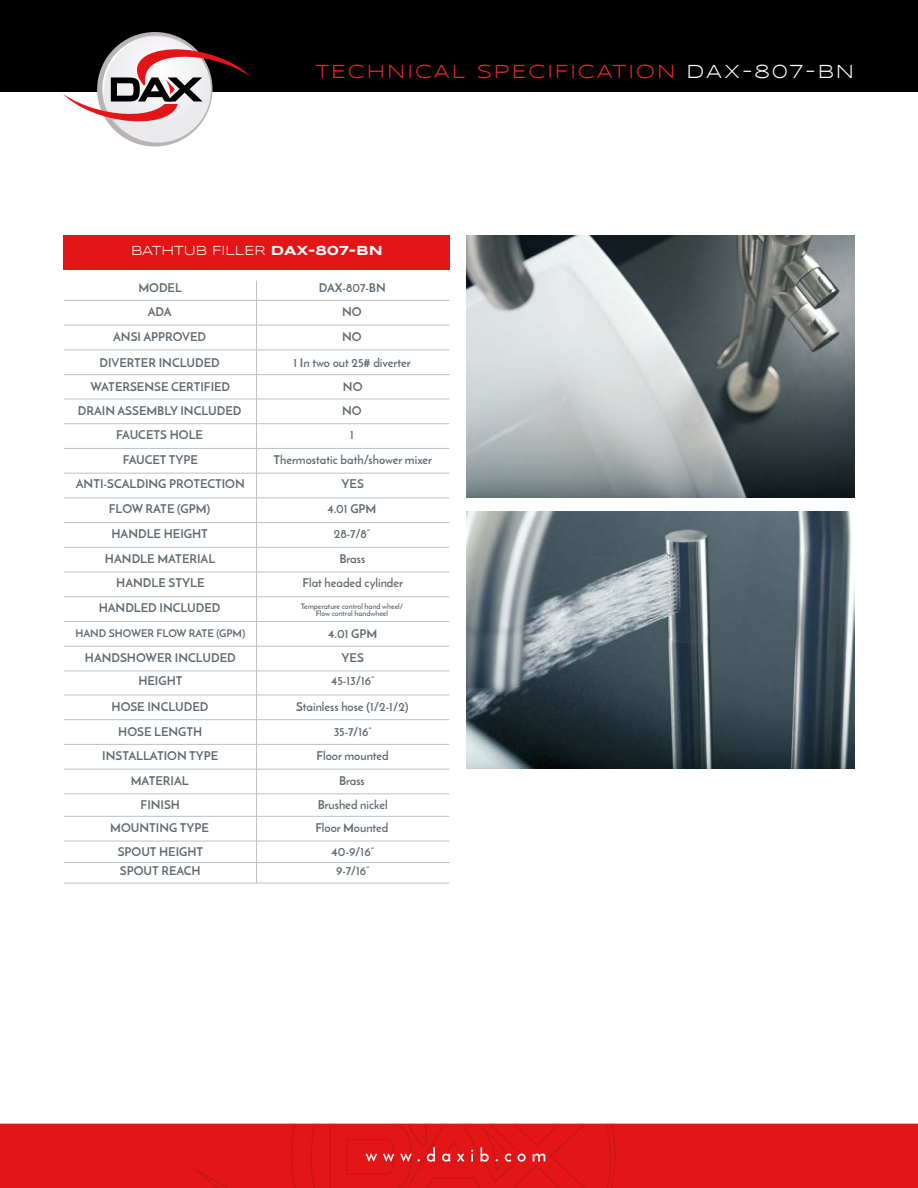
<style>
.page{position:relative;width:918px;height:1188px;background:#fff}
.page>*{position:absolute;margin:0;border:0;box-sizing:border-box;transform-origin:0 0}
.t1{font:19.5px "Syncopate";letter-spacing:.1em;color:#e62a2a}
.t2{font:13.5px "Syncopate";color:#fffcfd}
.t3{font:700 12px/24.6px "Josefin Sans";color:#636b71;text-align:center}
.t4{font:700 10.5px "Josefin Sans";color:#636b71}
.t5{font:700 7.5px/7.5px "Josefin Sans";color:#636b71;text-align:center}
.s1{color:#fff}
.s2{font-weight:700}
</style>
<div class="page">
<div style="left:0;top:1124px;width:918px;height:64px;background:#e41517"></div>
<svg style="left:195px;top:1125px;width:421px;height:63px"></svg>
<div style="left:0;top:0;width:918px;height:91px;background:#000"></div>
<svg style="left:63px;top:36px;width:188px;height:107px"></svg>
<div style="left:64px;top:235px;width:386px;height:35px;background:#e41517"></div>
<img style="left:466px;top:512px;width:388px;height:257px">
<img style="left:466px;top:235px;width:388px;height:262px">
<hr style="left:256px;top:281px;width:1px;height:602px;background:#bfc1c7">
<hr style="left:64px;top:300px;width:385px;height:1px;background:#bfc1c7">
<hr style="left:64px;top:399px;width:385px;height:1px;background:#bfc1c7">
<hr style="left:64px;top:498px;width:385px;height:1px;background:#bfc1c7">
<hr style="left:64px;top:596px;width:385px;height:1px;background:#bfc1c7">
<hr style="left:64px;top:695px;width:385px;height:1px;background:#bfc1c7">
<hr style="left:64px;top:325px;width:385px;height:1px;background:#bfc1c7">
<hr style="left:64px;top:423px;width:385px;height:1px;background:#bfc1c7">
<hr style="left:64px;top:522px;width:385px;height:1px;background:#bfc1c7">
<hr style="left:64px;top:621px;width:385px;height:1px;background:#bfc1c7">
<hr style="left:64px;top:719px;width:385px;height:1px;background:#bfc1c7">
<hr style="left:64px;top:350px;width:385px;height:1px;background:#bfc1c7">
<hr style="left:64px;top:448px;width:385px;height:1px;background:#bfc1c7">
<hr style="left:64px;top:547px;width:385px;height:1px;background:#bfc1c7">
<hr style="left:64px;top:646px;width:385px;height:1px;background:#bfc1c7">
<hr style="left:64px;top:744px;width:385px;height:1px;background:#bfc1c7">
<hr style="left:64px;top:769px;width:385px;height:1px;background:#bfc1c7">
<hr style="left:64px;top:816px;width:385px;height:1px;background:#bfc1c7">
<hr style="left:64px;top:374px;width:385px;height:1px;background:#bfc1c7">
<hr style="left:64px;top:473px;width:385px;height:1px;background:#bfc1c7">
<hr style="left:64px;top:572px;width:385px;height:1px;background:#bfc1c7">
<hr style="left:64px;top:671px;width:385px;height:1px;background:#bfc1c7">
<hr style="left:64px;top:793px;width:385px;height:1px;background:#bfc1c7">
<hr style="left:64px;top:841px;width:385px;height:1px;background:#bfc1c7">
<hr style="left:64px;top:862px;width:385px;height:1px;background:#bfc1c7">
<hr style="left:64px;top:883px;width:385px;height:1px;background:#bfc1c7">
<h1 class="t1" style="left:316px;top:61px;width:540px">TECHNICAL SPECIFICATION <span class="s1">DAX-807-BN</span></h1>
<p class="t2" style="left:131px;top:243px;width:253px">BATHTUB FILLER <span class="s2">DAX-807-BN</span></p>
<p class="t3" style="left:138px;top:276px;width:45px">MODEL</p>
<p class="t3" style="left:319px;top:276px;width:68px">DAX-807-BN</p>
<p class="t3" style="left:148px;top:299px;width:25px">ADA</p>
<p class="t3" style="left:342px;top:299px;width:21px">NO</p>
<p class="t3" style="left:113px;top:325px;width:94px">ANSI APPROVED</p>
<p class="t3" style="left:342px;top:325px;width:21px">NO</p>
<p class="t3" style="left:99px;top:350px;width:122px">DIVERTER INCLUDED</p>
<p class="t3" style="left:293px;top:350px;width:119px">1 In two out 25# diverter</p>
<p class="t3" style="left:91px;top:374px;width:141px">WATERSENSE CERTIFIED</p>
<p class="t3" style="left:343px;top:374px;width:21px">NO</p>
<p class="t3" style="left:78px;top:399px;width:165px">DRAIN ASSEMBLY INCLUDED</p>
<p class="t3" style="left:342px;top:399px;width:21px">NO</p>
<p class="t3" style="left:116px;top:423px;width:88px">FAUCETS HOLE</p>
<p class="t3" style="left:350px;top:423px;width:5px">1</p>
<p class="t3" style="left:76px;top:447px;width:171px">FAUCET TYPE<br>ANTI-SCALDING PROTECTION</p>
<p class="t3" style="left:274px;top:447px;width:160px">Thermostatic bath/shower mixer<br>YES</p>
<p class="t3" style="left:109px;top:496px;width:103px">FLOW RATE (GPM)</p>
<p class="t3" style="left:327px;top:496px;width:51px">4.01 GPM</p>
<p class="t3" style="left:111px;top:522px;width:98px">HANDLE HEIGHT</p>
<p class="t3" style="left:334px;top:522px;width:38px">28-7/8”</p>
<p class="t3" style="left:105px;top:547px;width:112px">HANDLE MATERIAL</p>
<p class="t3" style="left:339px;top:547px;width:27px">Brass</p>
<p class="t3" style="left:116px;top:571px;width:90px">HANDLE STYLE</p>
<p class="t3" style="left:303px;top:571px;width:102px">Flat headed cylinder</p>
<p class="t3" style="left:99px;top:596px;width:123px">HANDLED INCLUDED</p>
<p class="t5" style="left:301px;top:603px;width:104px">Temperature control hand wheel/<br>Flow control handwheel</p>
<p class="t4" style="left:75px;top:626px;width:171px">HAND SHOWER FLOW RATE (GPM)</p>
<p class="t3" style="left:328px;top:621px;width:51px">4.01 GPM</p>
<p class="t3" style="left:85px;top:646px;width:152px;line-height:23.1px">HANDSHOWER INCLUDED<br>HEIGHT</p>
<p class="t3" style="left:331px;top:646px;width:45px;line-height:23.1px">YES<br>45-13/16”</p>
<p class="t3" style="left:112px;top:694px;width:98px">HOSE INCLUDED</p>
<p class="t3" style="left:296px;top:694px;width:114px">Stainless hose (1/2-1/2)</p>
<p class="t3" style="left:102px;top:743px;width:118px">INSTALLATION TYPE</p>
<p class="t3" style="left:118px;top:719px;width:86px">HOSE LENGTH</p>
<p class="t3" style="left:334px;top:719px;width:40px">35-7/16”</p>
<p class="t3" style="left:317px;top:743px;width:74px">Floor mounted</p>
<p class="t3" style="left:131px;top:768px;width:59px">MATERIAL</p>
<p class="t3" style="left:110px;top:816px;width:100px">MOUNTING TYPE</p>
<p class="t3" style="left:141px;top:793px;width:41px">FINISH</p>
<p class="t3" style="left:118px;top:842px;width:87px;line-height:19.6px;text-align:left">SPOUT HEIGHT<br>SPOUT REACH</p>
<p class="t3" style="left:339px;top:768px;width:27px">Brass</p>
<p class="t3" style="left:315px;top:816px;width:75px">Floor Mounted</p>
<p class="t3" style="left:318px;top:793px;width:72px">Brushed nickel</p>
<p class="t3" style="left:332px;top:842px;width:44px;line-height:19.6px">40-9/16”<br>9-7/16”</p>
</div>
